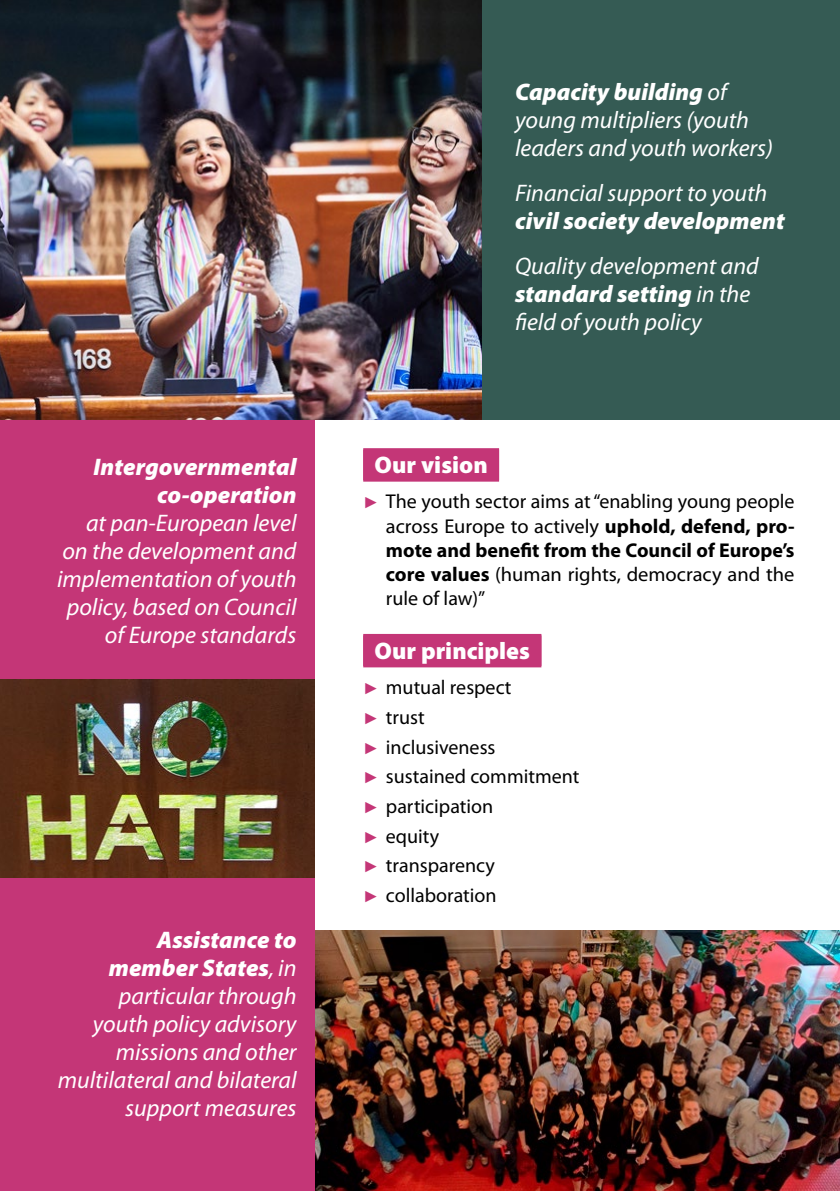
<style>
.page{position:relative;width:840px;height:1191px;background:#fff}
.page>*{position:absolute;margin:0;border:0;box-sizing:border-box;transform-origin:0 0}
.t1{font:italic 24px/28px "Myriad Pro";color:#fff}
.t2{font:italic 900 24px/28px "Myriad Pro";color:#fff;text-align:right}
.t3{font:900 24px "Myriad Pro";color:#fff}
.t4{font:20px/29.6px "Myriad Pro";color:#000;text-align:justify}
.s1{font-weight:900}
.s2{font-family:"Arial";font-size:16px;color:#c43677}
.s3{font-weight:700}
</style>
<div class="page">
<div style="left:0;top:0;width:839px;height:420px;background:#355b54"></div>
<div style="left:363px;top:449px;width:136px;height:32px;background:#c43677"></div>
<div style="left:363px;top:448px;width:136px;height:32px;background:#c43677"></div>
<div style="left:363px;top:635px;width:178px;height:32px;background:#c43677"></div>
<div style="left:363px;top:634px;width:178px;height:32px;background:#c43677"></div>
<div style="left:0;top:417px;width:315px;height:774px;background:#c43677"></div>
<img style="left:0;top:0;width:481px;height:420px">
<img style="left:0;top:679px;width:315px;height:198px">
<img style="left:315px;top:930px;width:524px;height:261px">
<p class="t2" style="left:94px;top:451px;width:204px">Intergovernmental co-operation</p>
<p class="t1" style="left:57px;top:508px;width:241px;text-align:right">at pan-European level on the development and implementation of youth policy, based on Council of Europe standards</p>
<p class="t1" style="left:58px;top:925px;width:240px;text-align:right"><span class="s1">Assistance to<br>member States</span>, in particular through youth policy advisory missions and other multilateral and bilateral support measures</p>
<p class="t1" style="left:514px;top:78px;width:259px"><span class="s1">Capacity building</span> of young multipliers (youth leaders and youth workers)</p>
<p class="t1" style="left:514px;top:179px;width:254px">Financial support to youth</p>
<p class="t2" style="left:514px;top:206px;width:271px">civil society development</p>
<p class="t1" style="left:514px;top:252px;width:245px">Quality development and <span class="s1">standard setting</span> in the field of youth policy</p>
<p class="t3" style="left:374px;top:449px;width:115px">Our vision</p>
<p class="t4" style="left:386px;top:489px;width:410px;line-height:24px;text-indent:-23px"><span class="s2">►</span> The youth sector aims at “enabling young people across Europe to actively <span class="s3">uphold, defend, pro&shy;mote and benefit from the Council of Europe’s core values</span> (human rights, democracy and the rule of law)”</p>
<p class="t3" style="left:374px;top:635px;width:157px">Our principles</p>
<p class="t4" style="left:363px;top:672px;width:217px;text-align:left"><span class="s2">►</span> mutual respect<br><span class="s2">►</span> trust<br><span class="s2">►</span> inclusiveness<br><span class="s2">►</span> sustained commitment <span class="s2">►</span> participation<br><span class="s2">►</span> equity<br><span class="s2">►</span> transparency<br><span class="s2">►</span> collaboration</p>
</div>
